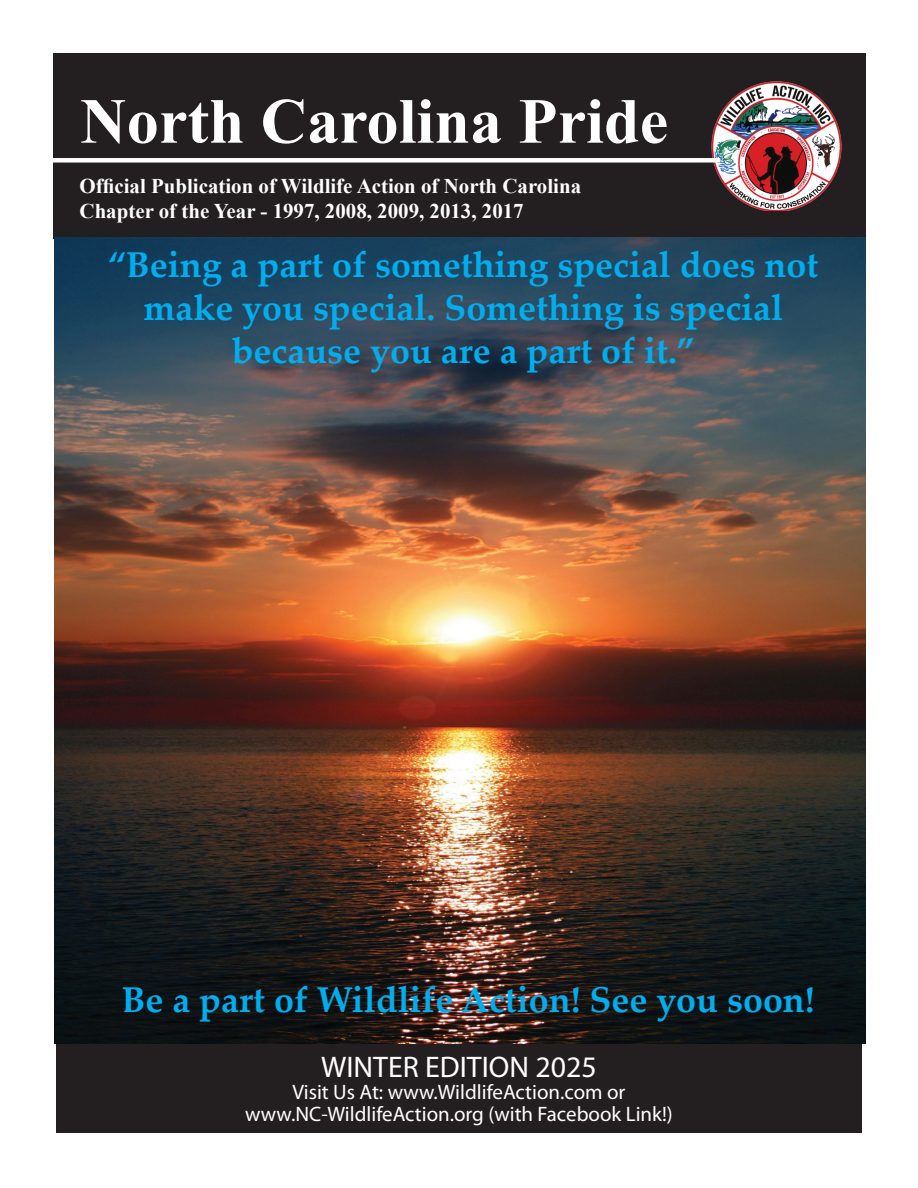
<style>
.page{position:relative;width:918px;height:1188px;background:#fff}
.page>*{position:absolute;margin:0;border:0;box-sizing:border-box;transform-origin:0 0}
.t1{font:700 64.2px "Times New Roman";color:#fff}
.t2{font:700 35.85px/43px "Palatino Linotype";color:#00aeef;text-align:center}
.t3{font:29.85px "Myriad Pro";color:#fff}
.t4{font:700 20.85px/25px "Times New Roman";color:#fff}
.t5{font:20.85px/22px "Myriad Pro";color:#fff;text-align:center}
</style>
<div class="page">
<div style="left:56px;top:1043px;width:806px;height:89px;background:#231f20"></div>
<div style="left:53px;top:53px;width:813px;height:186px;background:#231f20"></div>
<img style="left:711px;top:82px;width:130px;height:128px">
<div style="left:53px;top:158px;width:667px;height:5px;background:#fff"></div>
<img style="left:54px;top:238px;width:812px;height:805px">
<h1 class="t1" style="left:80px;top:77px;width:589px">North Carolina Pride</h1>
<p class="t4" style="left:80px;top:173px;width:503px">Official Publication of Wildlife Action of North Carolina<br>Chapter of the Year - 1997, 2008, 2009, 2013, 2017</p>
<p class="t2" style="left:108px;top:242px;width:712px">“Being a part of something special does not make you special. Something is special because you are a part of it.”</p>
<p class="t2" style="left:122px;top:977px;width:695px">Be a part of Wildlife Action! See you soon!</p>
<p class="t3" style="left:321px;top:1048px;width:277px">WINTER EDITION 2025</p>
<p class="t5" style="left:245px;top:1081px;width:429px">Visit Us At: www.WildlifeAction.com or www.NC-WildlifeAction.org (with Facebook Link!)</p>
</div>
